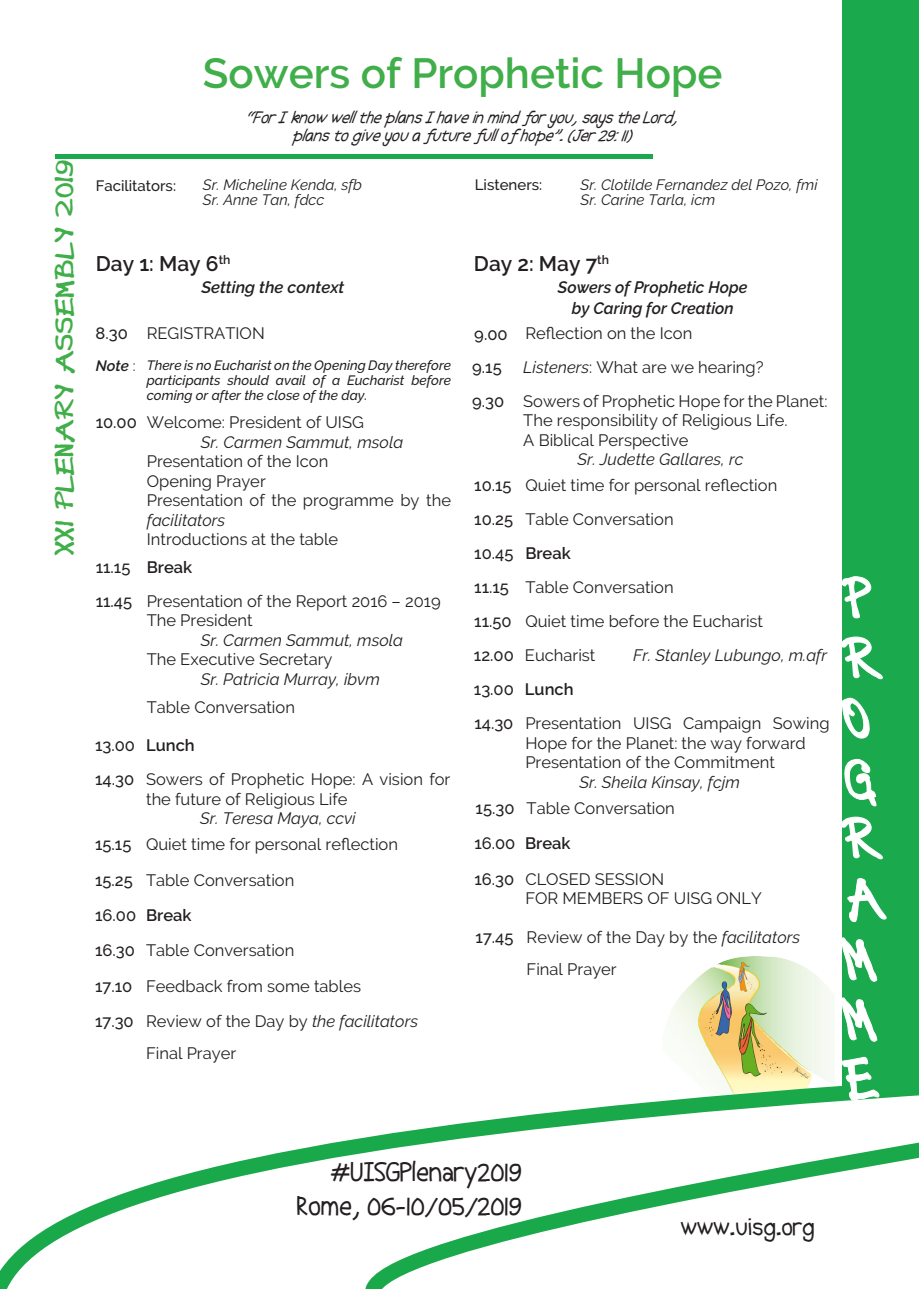
<style>
.page{position:relative;width:919px;height:1289px;background:#fff}
.page>*{position:absolute;margin:0;border:0;box-sizing:border-box;transform-origin:0 0}
.t1{font:italic 54px/60px "Expletive Deleted";color:#fff}
.t2{font:600 42px "Raleway";color:#40ae49}
.t3{font:27px/34px "Abscissa";color:#231f20;text-align:right}
.t4{font:24px "Expletive Deleted";color:#40ae49;scale:1.4 1}
.t5{font:24px "Abscissa";color:#231f20}
.t6{font:600 21px "Raleway";color:#231f20}
.t7{font:16.5px/19.5px "Raleway";color:#231f20}
.t8{font:italic 16.5px/26.4px "Raleway";color:#231f20}
.t9{font:italic 16.5px/18px "Abscissa";color:#231f20;text-align:center}
.t10{font:italic 600 16.5px/21px "Raleway";color:#231f20;text-align:center}
.t11{font:500 16.5px "Raleway";color:#231f20}
.t12{font:italic 15px/15px "Raleway";color:#231f20}
.t13{font:500 15px "Raleway";color:#231f20}
.t14{font:italic 500 13.5px/15px "Raleway";color:#231f20;text-align:justify}
.s1{font-weight:500}
.s2{font-weight:600;font-size:15px}
.s3{font-weight:400;font-style:normal;font-size:15px}
.s4{font-style:italic}
.s5{font-weight:600}
.s6{font-weight:500;font-style:normal}
.s7{font-style:normal}
</style>
<div class="page">
<img style="left:669px;top:956px;width:165px;height:96px">
<svg style="left:0;top:1052px;width:918px;height:236px"></svg>
<div style="left:842px;top:0;width:76px;height:1089px;background:#1aa94c"></div>
<svg style="left:842px;top:576px;width:29px;height:43px"></svg>
<svg style="left:842px;top:636px;width:40px;height:43px"></svg>
<svg style="left:842px;top:697px;width:27px;height:42px"></svg>
<svg style="left:844px;top:758px;width:32px;height:48px"></svg>
<svg style="left:842px;top:816px;width:40px;height:43px"></svg>
<svg style="left:847px;top:878px;width:39px;height:44px"></svg>
<svg style="left:842px;top:937px;width:35px;height:45px"></svg>
<svg style="left:842px;top:997px;width:35px;height:45px"></svg>
<svg style="left:840px;top:1056px;width:39px;height:45px"></svg>
<hr style="left:55px;top:154px;width:597px;height:4px;background:#1aa94c">
<h3 class="t4" style="left:54px;top:556px;width:285px;rotate:-90deg">XXI PLENARY ASSEMBLY 2019</h3>
<h2 class="t2" style="left:203px;top:49px;width:521px">Sowers of Prophetic Hope</h2>
<p class="t9" style="left:245px;top:108px;width:433px">“For I know well the plans I have in mind for you, says the Lord, plans to give you a future full of hope”. (Jer 29: 11)</p>
<p class="t13" style="left:96px;top:177px;width:82px">Facilitators:</p>
<p class="t12" style="left:203px;top:177px;width:161px">Sr. Micheline Kenda, sfb</p>
<p class="t13" style="left:475px;top:176px;width:69px">Listeners:</p>
<p class="t12" style="left:203px;top:192px;width:123px">Sr. Anne Tan, fdcc</p>
<p class="t12" style="left:580px;top:177px;width:238px">Sr. Clotilde Fernandez del Pozo, fmi<br>Sr. Carine Tarla, icm</p>
<p class="t6" style="left:96px;top:252px;width:136px">Day 1: May 6<sup>th</sup></p>
<p class="t10" style="left:201px;top:276px;width:145px">Setting the context</p>
<p class="t7" style="left:96px;top:323px;width:171px"><span class="s1">8.30</span> REGISTRATION</p>
<p class="t14" style="left:147px;top:358px;width:306px;text-indent:-51px"><span class="s2">Note</span> <span class="s3">:</span> There is no Eucharist on the Opening Day therefore participants should avail of a Eucharist before coming or after the close of the day.</p>
<p class="t7" style="left:201px;top:412px;width:204px;text-indent:-105px"><span class="s1">10.00</span> Welcome: President of UISG<br><span class="s4">Sr. Carmen Sammut, msola</span></p>
<p class="t7" style="left:147px;top:451px;width:306px">Presentation of the Icon<br>Opening Prayer<br>Presentation of the programme by the</p>
<p class="t8" style="left:147px;top:506px;width:80px">facilitators</p>
<p class="t7" style="left:96px;top:525px;width:244px;line-height:27.3px;text-indent:51px">Introductions at the table<br><span class="s1">11.15</span> <span class="s5">Break</span></p>
<p class="t7" style="left:147px;top:591px;width:295px;text-indent:-51px"><span class="s1">11.45</span> Presentation of the Report 2016 – 2019<br>The President</p>
<p class="t8" style="left:201px;top:626px;width:204px">Sr. Carmen Sammut, msola</p>
<p class="t7" style="left:147px;top:649px;width:187px">The Executive Secretary</p>
<p class="t8" style="left:201px;top:665px;width:181px">Sr. Patricia Murray, ibvm</p>
<p class="t7" style="left:147px;top:697px;width:150px">Table Conversation</p>
<p class="t7" style="left:95px;top:728px;width:357px;line-height:34px"><span class="s1">13.00</span> <span class="s5">Lunch<br></span><span class="s1">14.30</span> Sowers of Prophetic Hope: A vision for</p>
<p class="t7" style="left:146px;top:789px;width:203px">the future of Religious Life</p>
<p class="t7" style="left:95px;top:805px;width:304px;line-height:26px;text-indent:105px"><span class="s4">Sr. Teresa Maya, ccvi<br></span><span class="s1">15.15</span> Quiet time for personal reflection</p>
<p class="t7" style="left:95px;top:862px;width:324px;line-height:35.4px"><span class="s1">15.25</span> Table Conversation<br><span class="s1">16.00</span> <span class="s5">Break<br></span><span class="s1">16.30</span> Table Conversation<br><span class="s1">17.10</span> Feedback from some tables<br><span class="s1">17.30</span> Review of the Day by <span class="s4">the facilitators</span></p>
<p class="t7" style="left:146px;top:1043px;width:92px">Final Prayer</p>
<p class="t6" style="left:474px;top:252px;width:137px">Day 2: May 7<sup>th</sup></p>
<p class="t10" style="left:558px;top:276px;width:191px">Sowers of Prophetic Hope by Caring for Creation</p>
<p class="t7" style="left:472px;top:316px;width:221px;line-height:33.9px"><span class="s1">9.00</span> Reflection on the Icon<br><span class="s1">9.15</span></p>
<p class="t7" style="left:472px;top:350px;width:357px;line-height:34px;text-indent:51px"><span class="s4">Listeners</span>: What are we hearing?<br><span class="s1">9.30</span> Sowers of Prophetic Hope for the Planet:</p>
<p class="t7" style="left:523px;top:411px;width:266px">The responsibility of Religious Life.<br>A Biblical Perspective</p>
<p class="t7" style="left:474px;top:446px;width:304px;line-height:25.8px;text-indent:103px"><span class="s4">Sr. Judette Gallares, rc<br></span><span class="s1">10.15</span> Quiet time for personal reflection</p>
<p class="t7" style="left:474px;top:509px;width:201px"><span class="s1">10.25</span> Table Conversation</p>
<p class="t7" style="left:474px;top:536px;width:291px;line-height:34px"><span class="s1">10.45</span> <span class="s5">Break<br></span><span class="s1">11.15</span> Table Conversation<br><span class="s1">11.50</span> Quiet time before the Eucharist<br><span class="s1">12.00</span> Eucharist</p>
<p class="t8" style="left:633px;top:642px;width:196px">Fr. Stanley Lubungo, m.afr</p>
<p class="t11" style="left:474px;top:680px;width:101px">13.00 <span class="s5">Lunch</span></p>
<p class="t7" style="left:525px;top:713px;width:306px;text-indent:-51px"><span class="s1">14.30</span> Presentation UISG Campaign Sowing<br>Hope for the Planet: the way forward<br>Presentation of the Commitment</p>
<p class="t8" style="left:475px;top:768px;width:266px;text-indent:104px">Sr. Sheila Kinsay, fcjm<br><span class="s6">15.30</span> <span class="s7">Table Conversation</span></p>
<p class="t7" style="left:474px;top:825px;width:191px;line-height:35.4px"><span class="s1">16.00</span> <span class="s5">Break<br></span><span class="s1">16.30</span> CLOSED SESSION</p>
<p class="t7" style="left:525px;top:888px;width:238px">FOR MEMBERS OF UISG ONLY</p>
<p class="t7" style="left:526px;top:921px;width:275px;line-height:31.5px;text-indent:-51px"><span class="s1">17.45</span> Review of the Day by the <span class="s4">facilitators<br></span>Final Prayer</p>
<h1 class="t1" style="left:848px;top:577px;width:56px">P<br>R<br>O<br>G<br>R<br>A<br>M<br>M<br>E</h1>
<h3 class="t3" style="left:296px;top:1153px;width:227px">#UISGPlenary2019<br>Rome, 06-10/05/2019</h3>
<h3 class="t5" style="left:680px;top:1209px;width:136px">www.uisg.org</h3>
</div>
